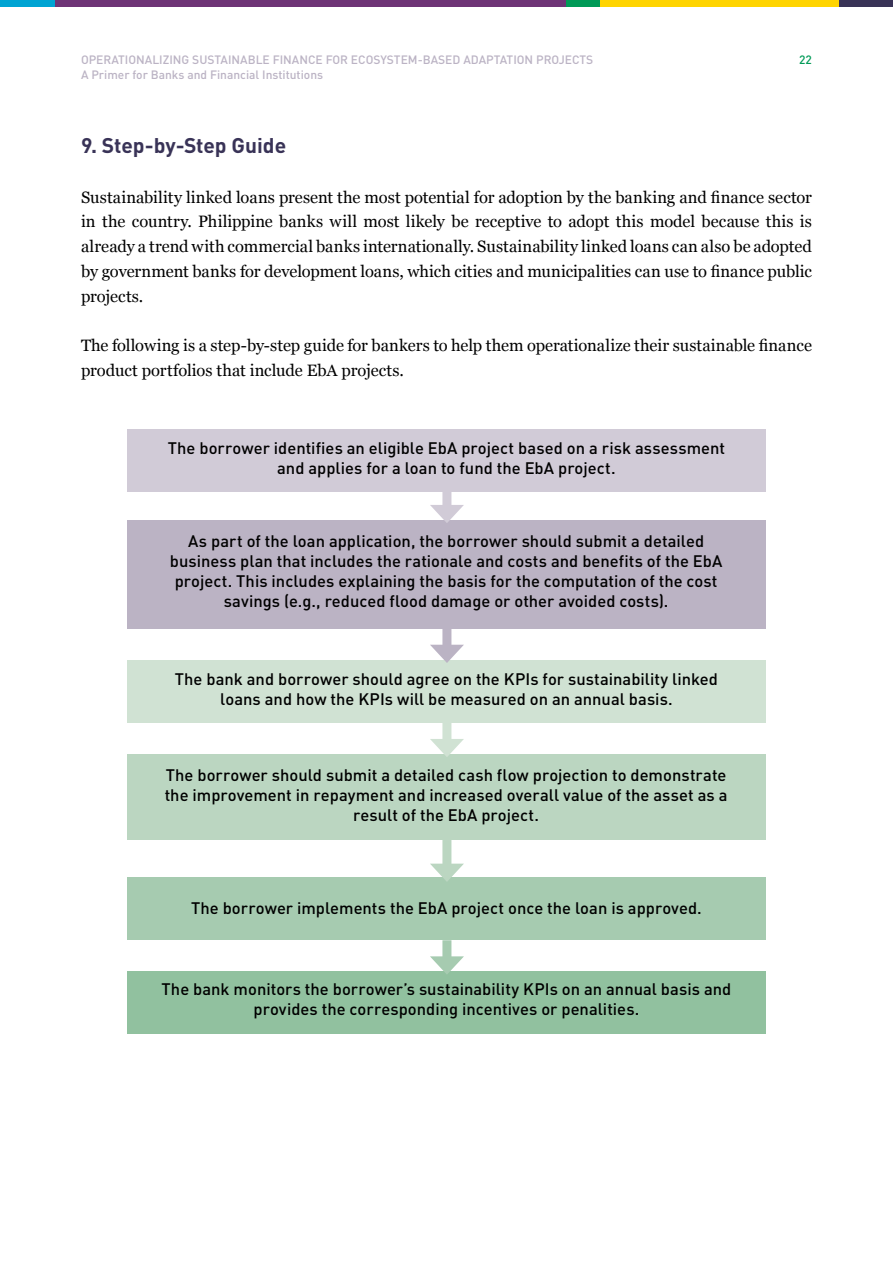
<style>
.page{position:relative;width:893px;height:1263px;background:#fff}
.page>*{position:absolute;margin:0;border:0;box-sizing:border-box;transform-origin:0 0}
.t1{font:700 21px "DIN";letter-spacing:-.005em;color:#393357}
.t2{font:500 16.5px/19.8px "DIN";color:#000;text-align:center}
.t3{font:16.5px/24.8px "Georgia";letter-spacing:-.005em;color:#000;text-align:justify}
.t4{font:500 12px/14.4px "DIN";color:#bbb3c4}
.t5{font:500 12px "DIN";color:#009a57}
</style>
<div class="page">
<div style="left:0;top:0;width:55px;height:7px;background:#00a4d3"></div>
<div style="left:55px;top:0;width:511px;height:7px;background:#6e3476"></div>
<div style="left:566px;top:0;width:34px;height:7px;background:#009a57"></div>
<div style="left:839px;top:0;width:54px;height:7px;background:#393357"></div>
<div style="left:600px;top:0;width:239px;height:7px;background:#ffd400"></div>
<div style="left:127px;top:429px;width:639px;height:63px;background:#d1cbd7"></div>
<div style="left:127px;top:660px;width:639px;height:62px;background:#d0e2d3"></div>
<div style="left:127px;top:971px;width:639px;height:62px;background:#91c19f"></div>
<div style="left:127px;top:877px;width:639px;height:63px;background:#a6cbb0"></div>
<div style="left:128px;top:521px;width:638px;height:108px;background:#bbb3c4"></div>
<div style="left:128px;top:755px;width:638px;height:85px;background:#bbd6c1"></div>
<div style="left:442px;top:492px;width:9px;height:20px;background:#d1cbd7"></div>
<svg style="left:430px;top:505px;width:34px;height:18px"></svg>
<div style="left:442px;top:723px;width:9px;height:23px;background:#d0e2d3"></div>
<svg style="left:430px;top:739px;width:34px;height:18px"></svg>
<div style="left:442px;top:940px;width:9px;height:23px;background:#a6cbb0"></div>
<svg style="left:430px;top:956px;width:34px;height:18px"></svg>
<div style="left:442px;top:629px;width:9px;height:23px;background:#bbb3c4"></div>
<svg style="left:430px;top:645px;width:34px;height:18px"></svg>
<div style="left:442px;top:840px;width:9px;height:31px;background:#bbd6c1"></div>
<svg style="left:430px;top:864px;width:34px;height:17px"></svg>
<p class="t4" style="left:81px;top:52px;width:514px">OPERATIONALIZING SUSTAINABLE FINANCE FOR ECOSYSTEM-BASED ADAPTATION PROJECTS<br>A Primer for Banks and Financial Institutions</p>
<p class="t5" style="left:799px;top:52px;width:14px">22</p>
<p class="t1" style="left:81px;top:132px;width:207px">9. Step-by-Step Guide</p>
<p class="t3" style="left:81px;top:184px;width:732px">Sustainability linked loans present the most potential for adoption by the banking and finance sector in the country. Philippine banks will most likely be receptive to adopt this model because this is already a trend with commercial banks internationally. Sustainability linked loans can also be adopted by government banks for development loans, which cities and municipalities can use to finance public projects.</p>
<p class="t3" style="left:81px;top:332px;width:732px">The following is a step-by-step guide for bankers to help them operationalize their sustainable finance product portfolios that include EbA projects.</p>
<p class="t2" style="left:168px;top:437px;width:559px">The borrower identifies an eligible EbA project based on a risk assessment and applies for a loan to fund the EbA project.</p>
<p class="t2" style="left:170px;top:531px;width:554px">As part of the loan application, the borrower should submit a detailed business plan that includes the rationale and costs and benefits of the EbA project. This includes explaining the basis for the computation of the cost savings (e.g., reduced flood damage or other avoided costs).</p>
<p class="t2" style="left:175px;top:668px;width:545px">The bank and borrower should agree on the KPIs for sustainability linked loans and how the KPIs will be measured on an annual basis.</p>
<p class="t2" style="left:165px;top:765px;width:564px">The borrower should submit a detailed cash flow projection to demonstrate the improvement in repayment and increased overall value of the asset as a result of the EbA project.</p>
<p class="t2" style="left:191px;top:898px;width:512px">The borrower implements the EbA project once the loan is approved.</p>
<p class="t2" style="left:162px;top:979px;width:571px">The bank monitors the borrower’s sustainability KPIs on an annual basis and provides the corresponding incentives or penalities.</p>
</div>
